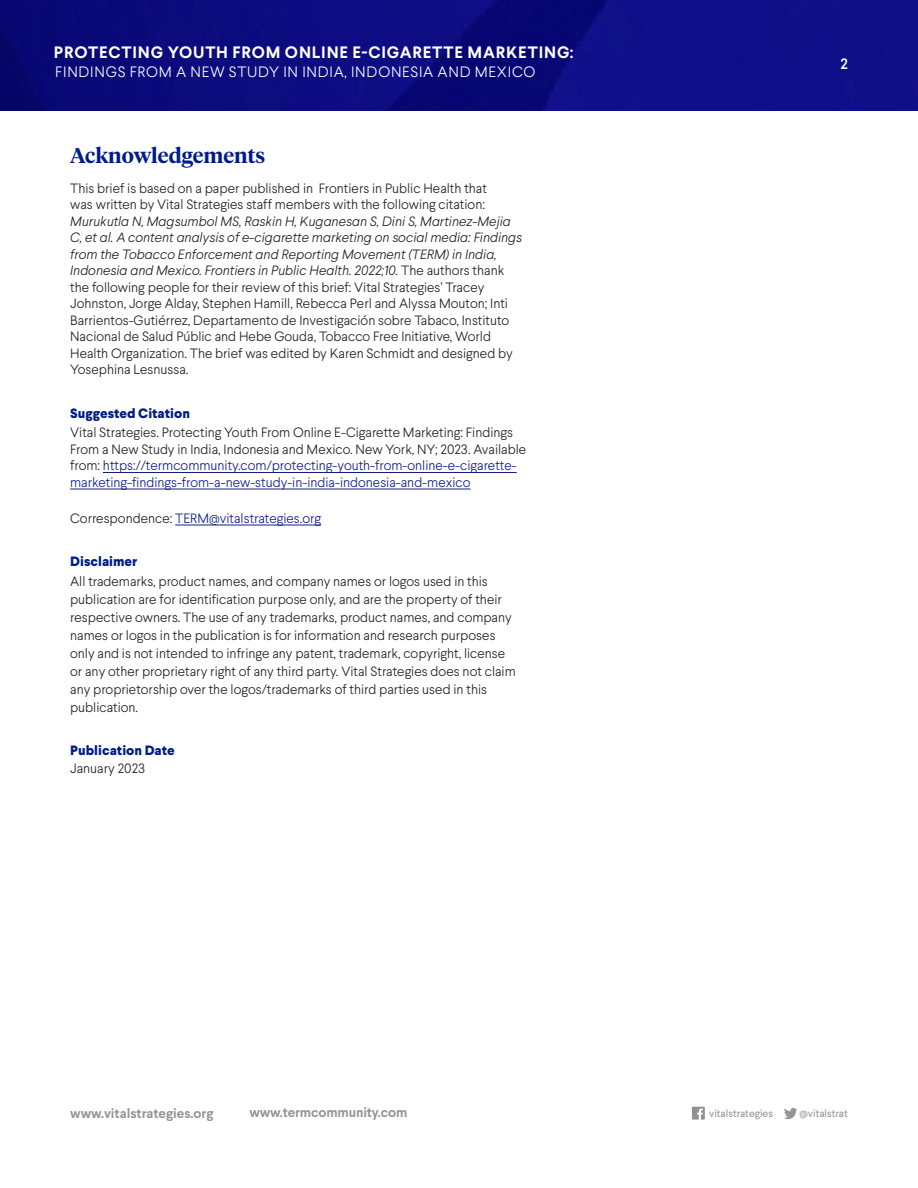
<style>
.page{position:relative;width:918px;height:1188px;background:#fff}
.page>*{position:absolute;margin:0;border:0;box-sizing:border-box;transform-origin:0 0}
.t1{font:600 21px "Tiempos Headline";color:#001c88}
.t2{font:700 16.5px "Larsseit";letter-spacing:.05em;color:#fff}
.t3{font:300 15px "Larsseit";letter-spacing:.05em;color:#fff}
.t4{font:500 15px "Larsseit";color:#fff}
.t5{font:300 13.5px/16.5px "Larsseit";color:#231f20}
.T1_Number{font:700 13.5px "Larsseit";letter-spacing:-.005em;color:#939598}
.t6{font:800 13.5px "Larsseit";color:#001c88}
.t7{font:300 13.5px "Larsseit";color:#121e87}
.t8{font:10.5px "Larsseit";color:#939598}
.s1{font-style:italic}
.s2{color:#121e87}
.s3{color:#231f20}
</style>
<div class="page">
<img style="left:0;top:0;width:918px;height:110px">
<svg style="left:692px;top:1107px;width:13px;height:13px"></svg>
<svg style="left:784px;top:1108px;width:13px;height:11px"></svg>
<hr style="left:103px;top:472px;width:414px;height:1px;background:#121e87">
<hr style="left:70px;top:489px;width:401px;height:1px;background:#121e87">
<hr style="left:175px;top:525px;width:146px;height:1px;background:#121e87">
<p class="t2" style="left:54px;top:41px;width:521px">PROTECTING YOUTH FROM ONLINE E-CIGARETTE MARKETING:</p>
<p class="t3" style="left:55px;top:62px;width:482px">FINDINGS FROM A NEW STUDY IN INDIA, INDONESIA AND MEXICO</p>
<h3 class="t1" style="left:70px;top:141px;width:197px">Acknowledgements</h3>
<h3 class="t5" style="left:70px;top:180px;width:454px">This brief is based on a paper published in Frontiers in Public Health that<br>was written by Vital Strategies staff members with the following citation:<br><span class="s1">Murukutla N, Magsumbol MS, Raskin H, Kuganesan S, Dini S, Martinez-Mejia C, et al. A content analysis of e-cigarette marketing on social media: Findings from the Tobacco Enforcement and Reporting Movement (TERM) in India, Indonesia and Mexico. Frontiers in Public Health. 2022;10.</span> The authors thank the following people for their review of this brief: Vital Strategies’ Tracey Johnston, Jorge Alday, Stephen Hamill, Rebecca Perl and Alyssa Mouton; Inti Barrientos-Gutiérrez, Departamento de Investigación sobre Tabaco, Instituto Nacional de Salud Públic and Hebe Gouda, Tobacco Free Initiative, World Health Organization. The brief was edited by Karen Schmidt and designed by Yosephina Lesnussa.</h3>
<h3 class="t6" style="left:70px;top:404px;width:121px">Suggested Citation</h3>
<h3 class="t5" style="left:70px;top:424px;width:458px">Vital Strategies. Protecting Youth From Online E-Cigarette Marketing: Findings From a New Study in India, Indonesia and Mexico. New York, NY; 2023. Available from: <span class="s2">https://termcommunity.com/protecting-youth-from-online-e-cigarette&shy;marketing-findings-from-a-new-study-in-india-indonesia-and-mexico</span></h3>
<h3 class="t7" style="left:70px;top:510px;width:252px"><span class="s3">Correspondence:</span> TERM@vitalstrategies.org</h3>
<h3 class="t6" style="left:70px;top:553px;width:69px">Disclaimer</h3>
<h3 class="t5" style="left:70px;top:572px;width:447px;line-height:18px">All trademarks, product names, and company names or logos used in this publication are for identification purpose only, and are the property of their respective owners. The use of any trademarks, product names, and company names or logos in the publication is for information and research purposes only and is not intended to infringe any patent, trademark, copyright, license or any other proprietary right of any third party. Vital Strategies does not claim any proprietorship over the logos/trademarks of third parties used in this publication.</h3>
<h3 class="t6" style="left:70px;top:742px;width:106px">Publication Date</h3>
<h3 class="t5" style="left:70px;top:760px;width:77px">January 2023</h3>
<p class="T1_Number" style="left:70px;top:1104px;width:145px">www.vitalstrategies.org</p>
<p class="T1_Number" style="left:249px;top:1104px;width:160px">www.termcommunity.com</p>
<h1 class="t4" style="left:840px;top:54px;width:9px">2</h1>
<p class="t8" style="left:709px;top:1106px;width:65px">vitalstrategies</p>
<p class="t8" style="left:799px;top:1106px;width:50px">@vitalstrat</p>
</div>
